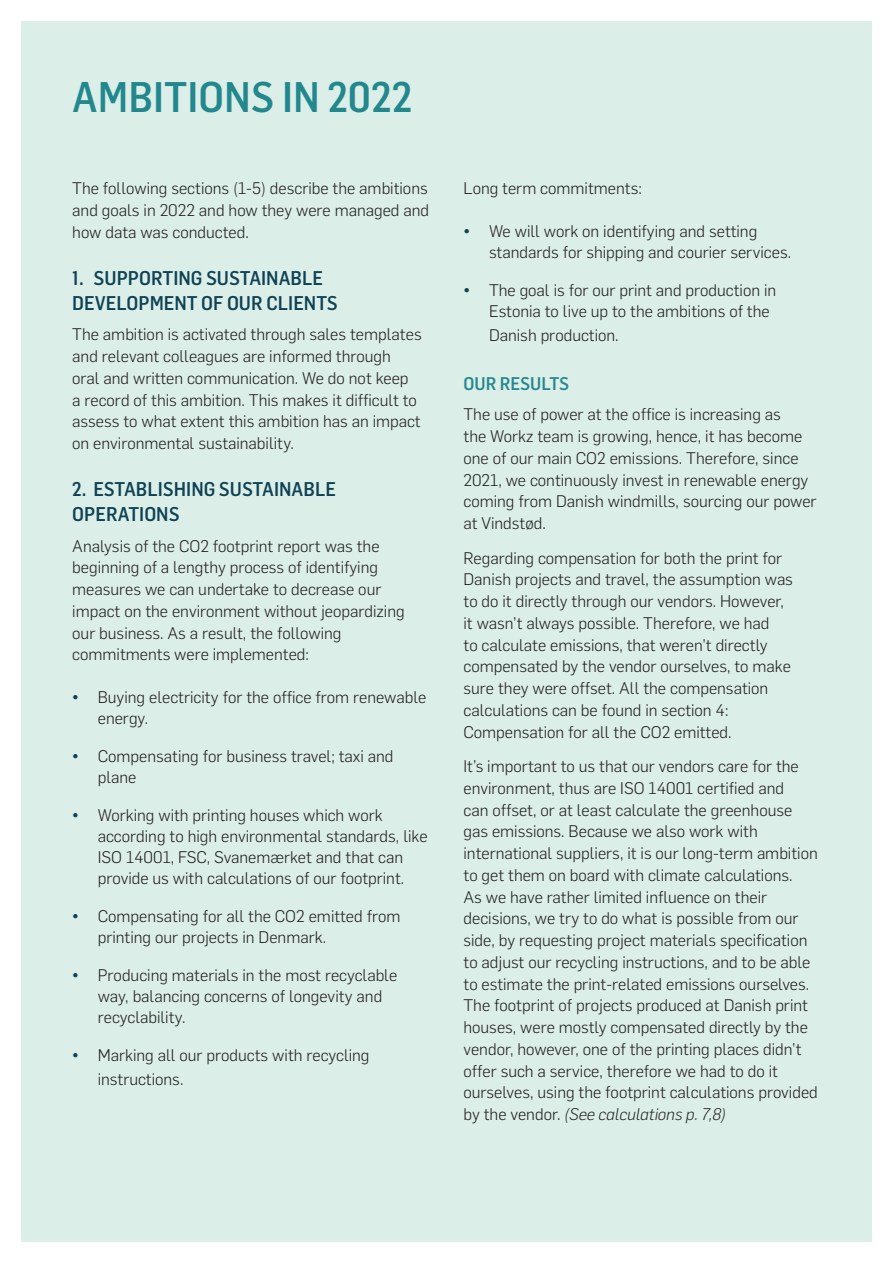
<style>
.page{position:relative;width:893px;height:1263px;background:#fff}
.page>*{position:absolute;margin:0;border:0;box-sizing:border-box;transform-origin:0 0}
.Header_1{font:500 42px "Flama Semicondensed";color:#23888e}
.t1{font:500 19.5px/25.5px "Flama Semicondensed";color:#0e4254}
.Header_3{font:500 18px "Flama Semicondensed";color:#23888e}
.Text{font:300 16.5px/21.8px "Flama";color:#231f20}
.s1{font-family:"Flama Semicondensed";font-weight:500;color:#0e4254}
.s2{font-style:italic}
</style>
<div class="page">
<div style="left:21px;top:21px;width:851px;height:1221px;background:#dbeee8"></div>
<p class="Header_1" style="left:72px;top:70px;width:342px">AMBITIONS IN 2022</p>
<p class="Text" style="left:72px;top:177px;width:358px;text-align:justify">The following sections (1-5) describe the ambitions and goals in 2022 and how they were managed and how data was conducted.</p>
<p class="t1" style="left:72px;top:264px;width:267px">1. SUPPORTING SUSTAINABLE<br>DEVELOPMENT OF OUR CLIENTS</p>
<p class="Text" style="left:72px;top:323px;width:351px">The ambition is activated through sales templates and relevant colleagues are informed through oral and written communication. We do not keep<br>a record of this ambition. This makes it difficult to assess to what extent this ambition has an impact on environmental sustainability.</p>
<p class="t1" style="left:72px;top:475px;width:265px">2. ESTABLISHING SUSTAINABLE<br>OPERATIONS</p>
<p class="Text" style="left:72px;top:534px;width:334px">Analysis of the CO2 footprint report was the beginning of a lengthy process of identifying measures we can undertake to decrease our impact on the environment without jeopardizing our business. As a result, the following commitments were implemented:</p>
<p class="Text" style="left:98px;top:685px;width:330px;line-height:21px;text-indent:-26px"><span class="s1">•</span> Buying electricity for the office from renewable energy.</p>
<p class="Text" style="left:98px;top:744px;width:297px;line-height:21px;text-indent:-26px"><span class="s1">•</span> Compensating for business travel; taxi and plane</p>
<p class="Text" style="left:98px;top:803px;width:331px;line-height:21px;text-indent:-26px"><span class="s1">•</span> Working with printing houses which work according to high environmental standards, like ISO 14001, FSC, Svanemærket and that can provide us with calculations of our footprint.</p>
<p class="Text" style="left:98px;top:904px;width:304px;line-height:21px;text-indent:-26px"><span class="s1">•</span> Compensating for all the CO2 emitted from printing our projects in Denmark.</p>
<p class="Text" style="left:98px;top:963px;width:301px;line-height:21px;text-indent:-26px"><span class="s1">•</span> Producing materials in the most recyclable way, balancing concerns of longevity and recyclability.</p>
<p class="Text" style="left:98px;top:1042px;width:273px;line-height:24px;text-indent:-26px"><span class="s1">•</span> Marking all our products with recycling instructions.</p>
<p class="Text" style="left:463px;top:177px;width:180px">Long term commitments:</p>
<p class="Text" style="left:489px;top:219px;width:304px;line-height:21px;text-indent:-26px"><span class="s1">•</span> We will work on identifying and setting standards for shipping and courier services.</p>
<p class="Text" style="left:489px;top:278px;width:289px;line-height:21px;text-indent:-26px"><span class="s1">•</span> The goal is for our print and production in<br>Estonia to live up to the ambitions of the</p>
<p class="Text" style="left:489px;top:323px;width:131px">Danish production.</p>
<p class="Header_3" style="left:463px;top:372px;width:107px">OUR RESULTS</p>
<p class="Text" style="left:463px;top:403px;width:355px">The use of power at the office is increasing as<br>the Workz team is growing, hence, it has become one of our main CO2 emissions. Therefore, since 2021, we continuously invest in renewable energy coming from Danish windmills, sourcing our power at Vindstød.</p>
<p class="Text" style="left:463px;top:546px;width:331px">Regarding compensation for both the print for Danish projects and travel, the assumption was to do it directly through our vendors. However, it wasn’t always possible. Therefore, we had<br>to calculate emissions, that weren’t directly compensated by the vendor ourselves, to make sure they were offset. All the compensation calculations can be found in section 4:<br>Compensation for all the CO2 emitted.</p>
<p class="Text" style="left:463px;top:754px;width:356px">It’s important to us that our vendors care for the environment, thus are ISO 14001 certified and<br>can offset, or at least calculate the greenhouse gas emissions. Because we also work with international suppliers, it is our long-term ambition to get them on board with climate calculations.<br>As we have rather limited influence on their decisions, we try to do what is possible from our side, by requesting project materials specification to adjust our recycling instructions, and to be able to estimate the print-related emissions ourselves.<br>The footprint of projects produced at Danish print houses, were mostly compensated directly by the vendor, however, one of the printing places didn’t offer such a service, therefore we had to do it ourselves, using the footprint calculations provided by the vendor. <span class="s2">(See calculations p. 7,8)</span></p>
</div>
